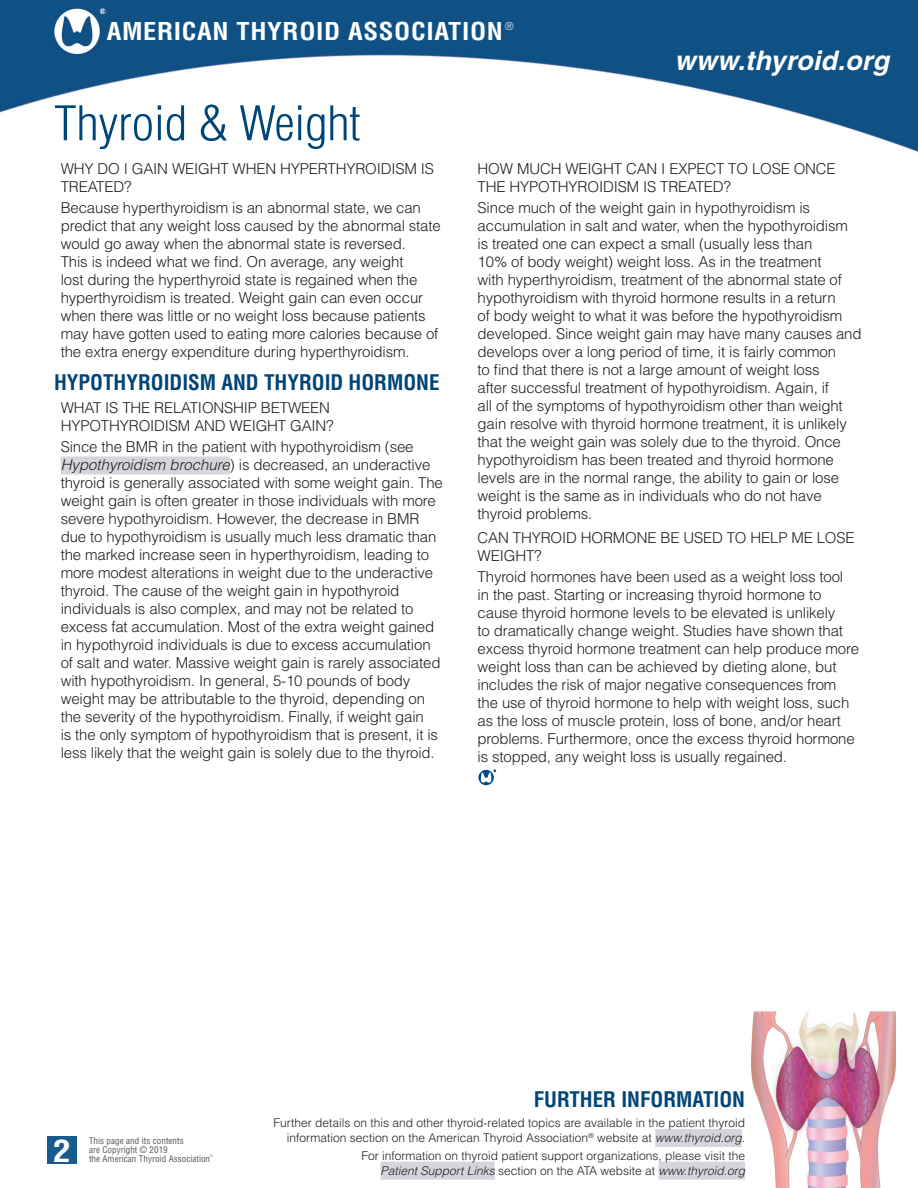
<style>
.page{position:relative;width:918px;height:1188px;background:#fff}
.page>*{position:absolute;margin:0;border:0;box-sizing:border-box;transform-origin:0 0}
.t1{font:300 condensed 46.5px "Helvetica";letter-spacing:-.01em;color:#004577;scale:1.1 1}
.t2{font:700 condensed 30px "Helvetica";color:#fff;scale:1.18 1}
.t3{font:italic 700 27px "Helvetica";letter-spacing:.01em;color:#fff}
.t4{font:700 condensed 24px "Helvetica";letter-spacing:.025em;color:#fff;scale:1.1 1}
.t5{font:700 condensed 21px "Helvetica";color:#004577}
.t6{font:300 15px/18px "Helvetica";letter-spacing:-.01em;color:#231f20}
.t7{font:300 12px/15px "Helvetica";color:#231f20;text-align:right}
.t8{font:300 condensed 10.5px "Helvetica";color:#fff}
.t9{font:condensed 9px/9px "Helvetica";letter-spacing:.005em;color:#57585a}
.t10{font:300 condensed 3.45px "Helvetica";color:#57585a}
.s1{font-style:italic}
</style>
<div class="page">
<img style="left:0;top:0;width:918px;height:1188px">
<div style="left:47px;top:1136px;width:30px;height:28px;background:#175c8c"></div>
<div style="left:61px;top:456px;width:169px;height:18px;background:#d4d5dd"></div>
<svg style="left:478px;top:770px;width:18px;height:15px"></svg>
<div style="left:655px;top:1129px;width:87px;height:18px;background:#d4d5dd"></div>
<div style="left:380px;top:1162px;width:115px;height:18px;background:#d4d5dd"></div>
<div style="left:659px;top:1162px;width:86px;height:18px;background:#d4d5dd"></div>
<h3 class="t4" style="left:107px;top:16px;width:362px">AMERICAN THYROID ASSOCIATION</h3>
<p class="t8" style="left:505px;top:19px;width:10px">®</p>
<h1 class="t1" style="left:54px;top:94px;width:280px">Thyroid &amp; Weight</h1>
<h3 class="t3" style="left:675px;top:44px;width:216px">www.thyroid.org</h3>
<p class="t6" style="left:61px;top:159px;width:375px">WHY DO I GAIN WEIGHT WHEN HYPERTHYROIDISM IS<br>TREATED?</p>
<p class="t6" style="left:61px;top:198px;width:382px">Because hyperthyroidism is an abnormal state, we can predict that any weight loss caused by the abnormal state would go away when the abnormal state is reversed.<br>This is indeed what we find. On average, any weight<br>lost during the hyperthyroid state is regained when the hyperthyroidism is treated. Weight gain can even occur when there was little or no weight loss because patients may have gotten used to eating more calories because of the extra energy expenditure during hyperthyroidism.</p>
<h3 class="t5" style="left:54px;top:369px;width:387px">HYPOTHYROIDISM AND THYROID HORMONE</h3>
<p class="t6" style="left:61px;top:399px;width:275px">WHAT IS THE RELATIONSHIP BETWEEN<br>HYPOTHYROIDISM AND WEIGHT GAIN?</p>
<p class="t6" style="left:61px;top:438px;width:384px">Since the BMR in the patient with hypothyroidism (see <span class="s1">Hypothyroidism brochure</span>) is decreased, an underactive thyroid is generally associated with some weight gain. The weight gain is often greater in those individuals with more severe hypothyroidism. However, the decrease in BMR due to hypothyroidism is usually much less dramatic than the marked increase seen in hyperthyroidism, leading to more modest alterations in weight due to the underactive thyroid. The cause of the weight gain in hypothyroid individuals is also complex, and may not be related to excess fat accumulation. Most of the extra weight gained in hypothyroid individuals is due to excess accumulation of salt and water. Massive weight gain is rarely associated with hypothyroidism. In general, 5-10 pounds of body weight may be attributable to the thyroid, depending on the severity of the hypothyroidism. Finally, if weight gain<br>is the only symptom of hypothyroidism that is present, it is less likely that the weight gain is solely due to the thyroid.</p>
<p class="t6" style="left:478px;top:159px;width:360px">HOW MUCH WEIGHT CAN I EXPECT TO LOSE ONCE<br>THE HYPOTHYROIDISM IS TREATED?</p>
<p class="t6" style="left:478px;top:198px;width:386px">Since much of the weight gain in hypothyroidism is accumulation in salt and water, when the hypothyroidism is treated one can expect a small (usually less than<br>10% of body weight) weight loss. As in the treatment<br>with hyperthyroidism, treatment of the abnormal state of hypothyroidism with thyroid hormone results in a return<br>of body weight to what it was before the hypothyroidism developed. Since weight gain may have many causes and develops over a long period of time, it is fairly common<br>to find that there is not a large amount of weight loss<br>after successful treatment of hypothyroidism. Again, if<br>all of the symptoms of hypothyroidism other than weight gain resolve with thyroid hormone treatment, it is unlikely that the weight gain was solely due to the thyroid. Once hypothyroidism has been treated and thyroid hormone levels are in the normal range, the ability to gain or lose weight is the same as in individuals who do not have thyroid problems.</p>
<p class="t6" style="left:478px;top:529px;width:379px">CAN THYROID HORMONE BE USED TO HELP ME LOSE<br>WEIGHT?</p>
<p class="t6" style="left:478px;top:568px;width:383px">Thyroid hormones have been used as a weight loss tool<br>in the past. Starting or increasing thyroid hormone to cause thyroid hormone levels to be elevated is unlikely<br>to dramatically change weight. Studies have shown that excess thyroid hormone treatment can help produce more weight loss than can be achieved by dieting alone, but includes the risk of major negative consequences from the use of thyroid hormone to help with weight loss, such as the loss of muscle protein, loss of bone, and/or heart problems. Furthermore, once the excess thyroid hormone is stopped, any weight loss is usually regained.</p>
<h2 class="t2" style="left:53px;top:1132px;width:16px">2</h2>
<p class="t9" style="left:89px;top:1136px;width:123px">This page and its contents<br>are Copyright © 2019<br>the American Thyroid Association</p>
<p class="t10" style="left:210px;top:1154px;width:4px">®</p>
<h3 class="t5" style="left:534px;top:1086px;width:213px">FURTHER INFORMATION</h3>
<p class="t7" style="left:274px;top:1116px;width:473px">Further details on this and other thyroid-related topics are available in the patient thyroid information section on the American Thyroid Association<sup>®</sup> website at <span class="s1">www.thyroid.org</span>.</p>
<p class="t7" style="left:361px;top:1148px;width:385px">For information on thyroid patient support organizations, please visit the<br><span class="s1">Patient Support Links</span> section on the ATA website at <span class="s1">www.thyroid.org</span></p>
</div>
